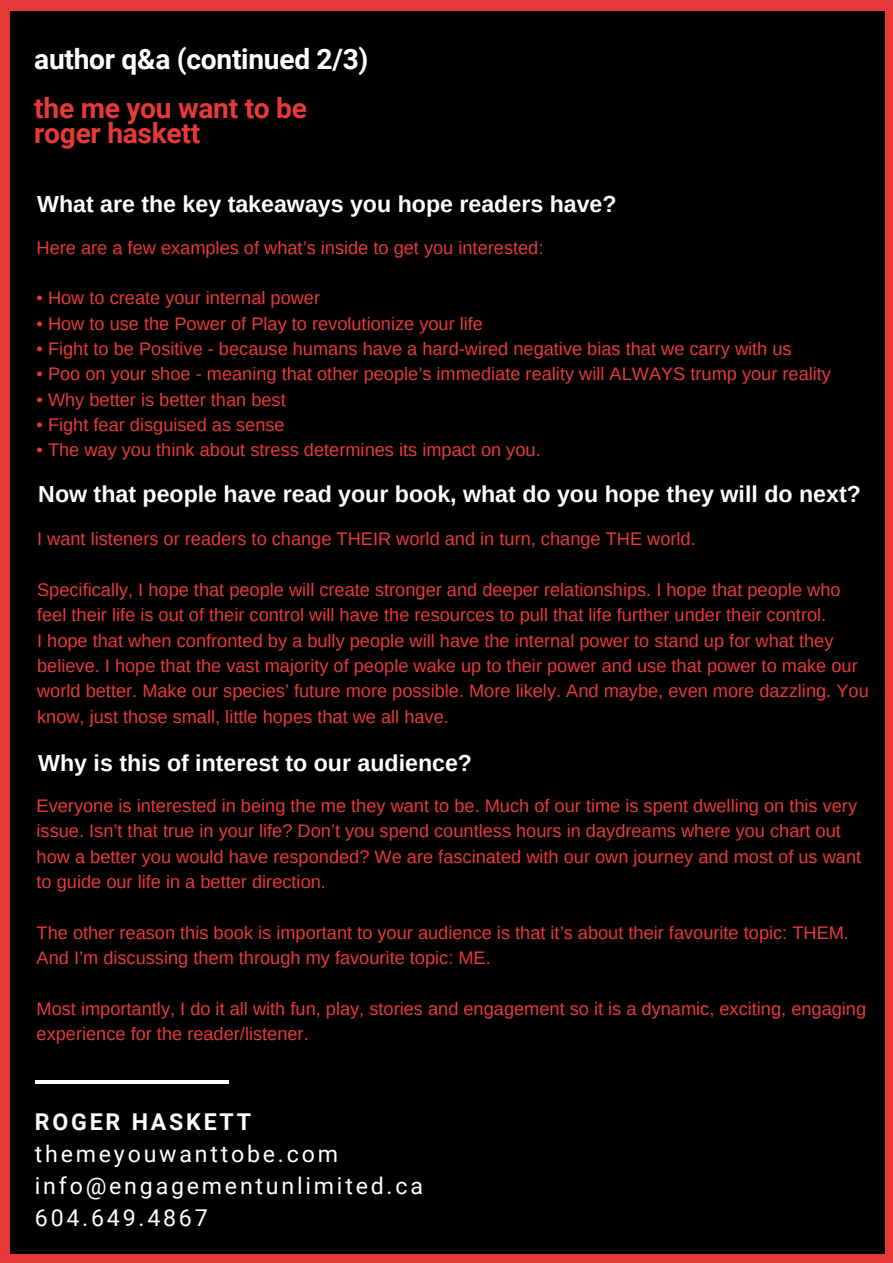
<style>
.page{position:relative;width:893px;height:1263px;background:#e83939}
.page>*{position:absolute;margin:0;border:0;box-sizing:border-box;transform-origin:0 0}
.t1{font:700 28.12px/24.8px "Roboto";letter-spacing:-.01em;color:#e83939}
.t2{font:700 28.12px "Roboto";letter-spacing:-.01em;color:#fff}
.t3{font:700 23.17px "Arimo";color:#fff}
.t4{font:23.17px/32.1px "Roboto";letter-spacing:.12em;color:#fff}
.t5{font:700 23.17px "Roboto";letter-spacing:.12em;color:#fff}
.t6{font:18.23px/25.3px "Arimo";color:#e83939}
</style>
<div class="page">
<div style="left:10px;top:11px;width:875px;height:1243px;background:#000"></div>
<hr style="left:35px;top:1080px;width:22px;height:4px;background:#fff">
<hr style="left:207px;top:1080px;width:21px;height:4px;background:#fff">
<hr style="left:56px;top:1080px;width:150px;height:4px;background:#fff">
<h1 class="t2" style="left:34px;top:43px;width:336px">author q&amp;a (continued 2/3)</h1>
<h1 class="t1" style="left:34px;top:96px;width:274px">the me you want to be roger haskett</h1>
<p class="t3" style="left:37px;top:191px;width:581px">What are the key takeaways you hope readers have?</p>
<p class="t6" style="left:37px;top:235px;width:508px">Here are a few examples of what’s inside to get you interested:</p>
<p class="t6" style="left:37px;top:285px;width:285px">• How to create your internal power</p>
<p class="t6" style="left:37px;top:311px;width:448px">• How to use the Power of Play to revolutionize your life</p>
<p class="t6" style="left:37px;top:336px;width:757px">• Fight to be Positive - because humans have a hard-wired negative bias that we carry with us</p>
<p class="t6" style="left:37px;top:361px;width:796px">• Poo on your shoe - meaning that other people’s immediate reality will ALWAYS trump your reality</p>
<p class="t6" style="left:37px;top:387px;width:251px">• Why better is better than best</p>
<p class="t6" style="left:37px;top:412px;width:250px">• Fight fear disguised as sense</p>
<p class="t6" style="left:37px;top:437px;width:506px">• The way you think about stress determines its impact on you.</p>
<p class="t3" style="left:38px;top:481px;width:824px">Now that people have read your book, what do you hope they will do next?</p>
<p class="t6" style="left:37px;top:526px;width:660px">I want listeners or readers to change THEIR world and in turn, change THE world.</p>
<p class="t6" style="left:37px;top:577px;width:833px">Specifically, I hope that people will create stronger and deeper relationships. I hope that people who feel their life is out of their control will have the resources to pull that life further under their control.<br>I hope that when confronted by a bully people will have the internal power to stand up for what they believe. I hope that the vast majority of people wake up to their power and use that power to make our world better. Make our species’ future more possible. More likely. And maybe, even more dazzling. You know, just those small, little hopes that we all have.</p>
<p class="t3" style="left:38px;top:750px;width:435px">Why is this of interest to our audience?</p>
<p class="t6" style="left:37px;top:793px;width:826px">Everyone is interested in being the me they want to be. Much of our time is spent dwelling on this very issue. Isn’t that true in your life? Don’t you spend countless hours in daydreams where you chart out how a better you would have responded? We are fascinated with our own journey and most of us want to guide our life in a better direction.</p>
<p class="t6" style="left:37px;top:920px;width:814px">The other reason this book is important to your audience is that it’s about their favourite topic: THEM.<br>And I’m discussing them through my favourite topic: ME.</p>
<p class="t6" style="left:37px;top:996px;width:831px">Most importantly, I do it all with fun, play, stories and engagement so it is a dynamic, exciting, engaging experience for the reader/listener.</p>
<p class="t5" style="left:35px;top:1108px;width:218px">ROGER HASKETT</p>
<p class="t4" style="left:35px;top:1138px;width:390px">themeyouwanttobe.com info@engagementunlimited.ca<br>604.649.4867</p>
</div>
